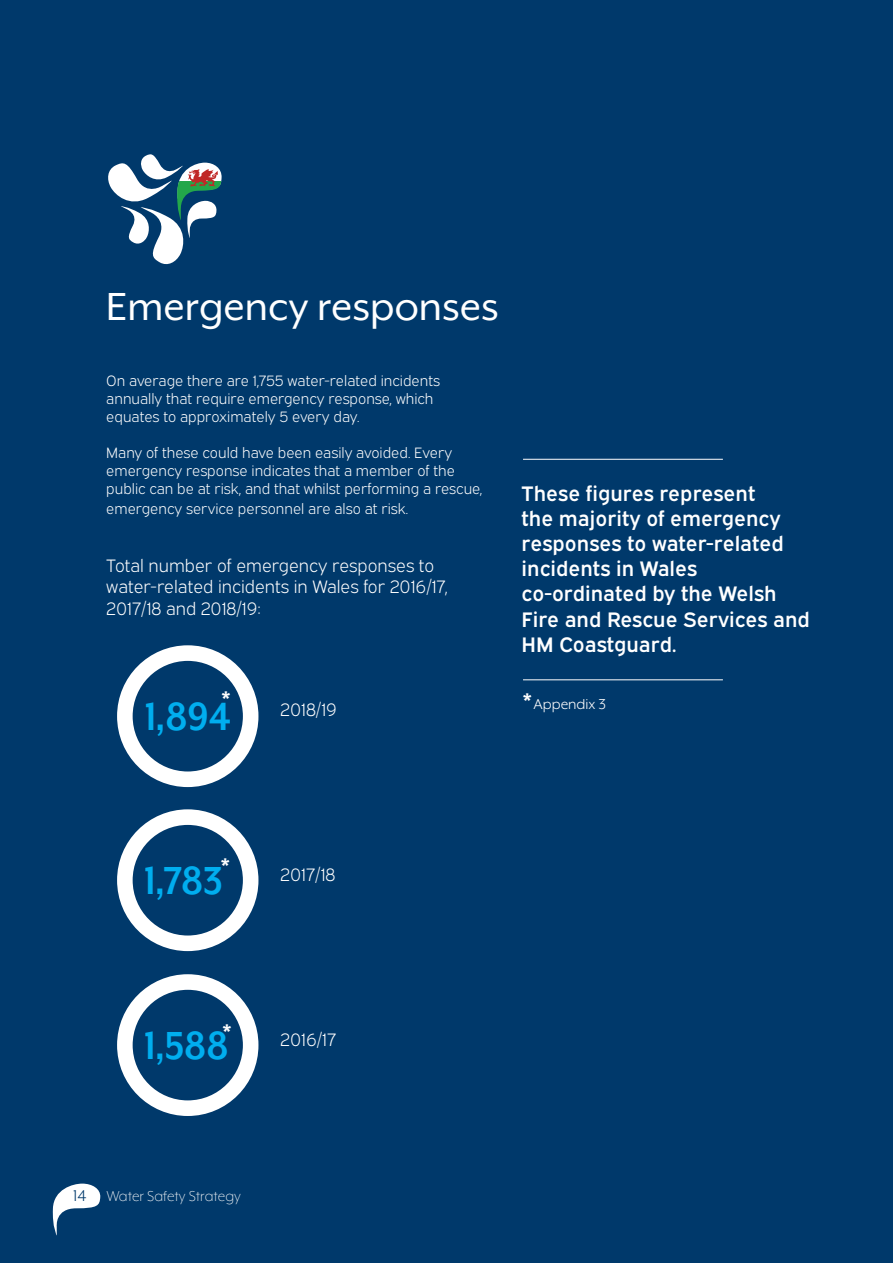
<style>
.page{position:relative;width:893px;height:1263px;background:#00396b}
.page>*{position:absolute;margin:0;border:0;box-sizing:border-box;transform-origin:0 0}
.t1{font:45px "Mr Eaves XL Mod OT";color:#fff}
.t2{font:700 45px "Mr Eaves XL Mod OT";color:#00aeef;scale:.9 1}
.t3{font:900 21.3px "Arial";color:#fff}
.t4{font:21px/25.2px "Expressway Sb";color:#fff}
.t5{font:18px/21.6px "Expressway Lt";color:#fff}
.t6{font:300 16.5px "Mr Eaves XL Mod OT";color:#fff}
.t7{font:16.5px "Mr Eaves XL Mod OT";color:#fff}
.t8{font:15px/18px "Expressway Lt";color:#fff}
.s1{font-family:"Arial";font-weight:900;font-size:21.3px}
.s2{font-weight:400;font-size:18px;color:#00396b}
</style>
<div class="page">
<hr style="left:523px;top:459px;width:200px;height:1px;background:#fff">
<hr style="left:523px;top:679px;width:200px;height:1px;background:#fff">
<svg style="left:108px;top:154px;width:114px;height:111px"></svg>
<div style="left:117px;top:645px;width:141px;height:142px;border:16px solid #fff;border-radius:50%"></div>
<div style="left:117px;top:809px;width:141px;height:142px;border:16px solid #fff;border-radius:50%"></div>
<div style="left:117px;top:974px;width:141px;height:142px;border:16px solid #fff;border-radius:50%"></div>
<svg style="left:52px;top:1183px;width:49px;height:52px"></svg>
<h1 class="t1" style="left:106px;top:283px;width:394px">Emergency responses</h1>
<p class="t8" style="left:106px;top:370px;width:335px">On average there are 1,755 water-related incidents annually that require emergency response, which equates to approximately 5 every day.</p>
<p class="t8" style="left:106px;top:442px;width:377px">Many of these could have been easily avoided. Every emergency response indicates that a member of the public can be at risk, and that whilst performing a rescue,</p>
<p class="t8" style="left:106px;top:498px;width:303px">emergency service personnel are also at risk.</p>
<p class="t5" style="left:106px;top:553px;width:343px">Total number of emergency responses to water-related incidents in Wales for 2016/17,<br>2017/18 and 2018/19:</p>
<h2 class="t3" style="left:220px;top:683px;width:13px">*</h2>
<h1 class="t2" style="left:145px;top:694px;width:97px">1,894</h1>
<p class="t5" style="left:280px;top:697px;width:58px">2018/19</p>
<h3 class="t4" style="left:522px;top:478px;width:290px">These figures represent<br>the majority of emergency responses to water-related incidents in Wales co-ordinated by the Welsh<br>Fire and Rescue Services and<br>HM Coastguard.</h3>
<p class="t7" style="left:522px;top:696px;width:86px"><span class="s1">*</span>Appendix 3</p>
<h2 class="t3" style="left:219px;top:851px;width:13px">*</h2>
<h1 class="t2" style="left:144px;top:858px;width:89px">1,783</h1>
<p class="t5" style="left:280px;top:862px;width:57px">2017/18</p>
<h2 class="t3" style="left:221px;top:1017px;width:13px">*</h2>
<h1 class="t2" style="left:144px;top:1022px;width:95px">1,588</h1>
<p class="t5" style="left:280px;top:1027px;width:57px">2016/17</p>
<p class="t6" style="left:73px;top:1187px;width:169px"><span class="s2">14</span> Water Safety Strategy</p>
</div>
